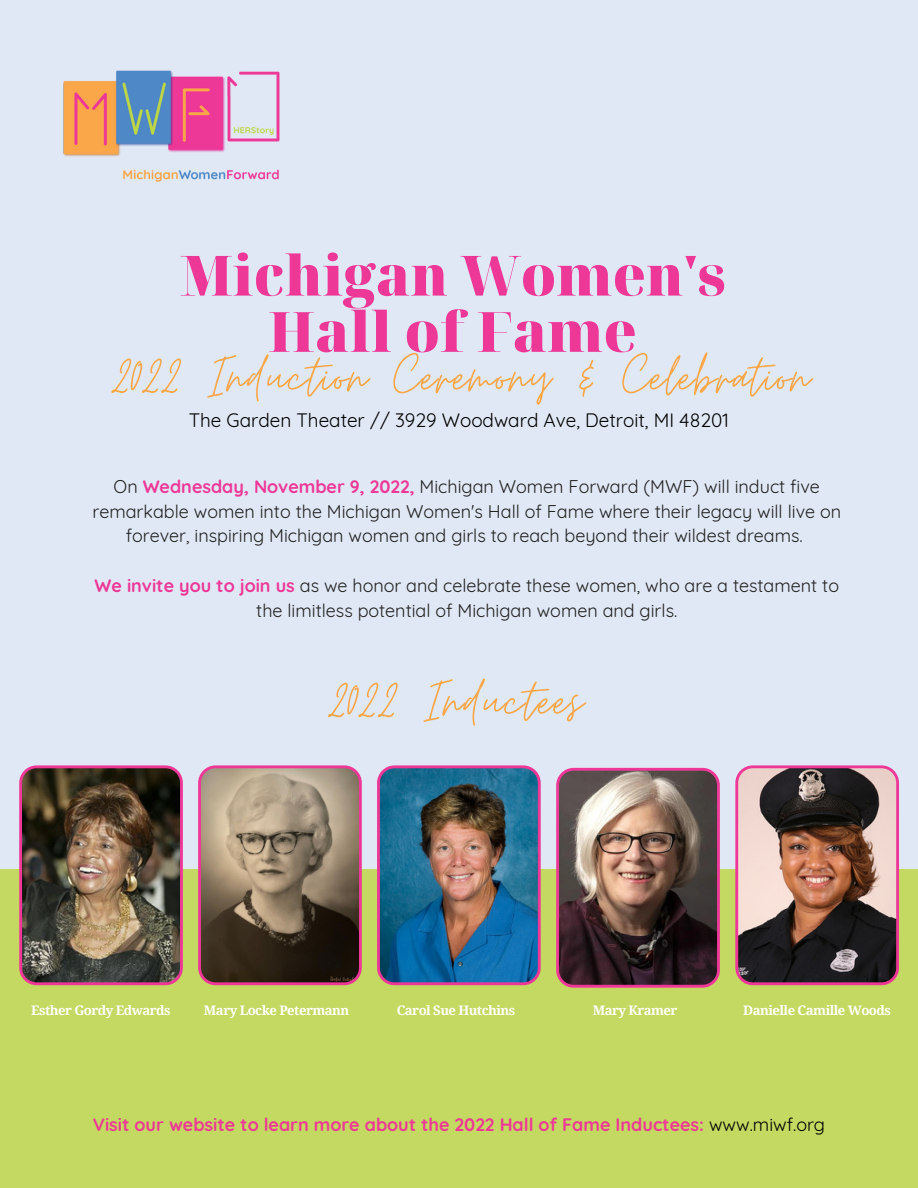
<style>
.page{position:relative;width:918px;height:1188px;background:#e0e8f5}
.page>*{position:absolute;margin:0;border:0;box-sizing:border-box;transform-origin:0 0}
.t1{font:63.3px "Moon Time";letter-spacing:.015em;color:#faa74a}
.t2{font:63.15px "Moon Time";letter-spacing:.015em;color:#faa74a}
.t3{font:900 55.5px/56.2px "Noto Serif Display";color:#ee3897;text-align:center}
.t4{font:18.9px "Quicksand";color:#000}
.t5{font:18px/24.8px "Quicksand";color:#222;text-align:center}
.t6{font:700 18px "Quicksand";color:#ee3897}
.t7{font:700 13.2px "Noto Serif";letter-spacing:-.04em;color:#fff}
.s1{font-size:88.5px}
.s2{font-weight:700;color:#ee3897}
.s3{font-size:88.8px}
.s4{font-weight:400;color:#000}
</style>
<div class="page">
<img style="left:63px;top:70px;width:217px;height:112px">
<div style="left:0;top:869px;width:918px;height:319px;background:#c3d961"></div>
<svg style="left:198px;top:765px;width:164px;height:220px;background:#836b5d"></svg>
<img style="left:377px;top:765px;width:164px;height:220px">
<img style="left:556px;top:768px;width:164px;height:220px">
<img style="left:735px;top:765px;width:164px;height:220px">
<img style="left:19px;top:765px;width:164px;height:220px">
<h3 class="t3" style="left:180px;top:246px;width:548px">Michigan Women's<br>Hall of Fame</h3>
<h2 class="t2" style="left:108px;top:339px;width:704px"><span class="s1">2022</span> Induction Ceremony &amp; Celebration</h2>
<p class="t4" style="left:189px;top:408px;width:542px">The Garden Theater // 3929 Woodward Ave, Detroit, MI 48201</p>
<p class="t5" style="left:92px;top:474px;width:750px">On <span class="s2">Wednesday, November 9, 2022,</span> Michigan Women Forward (MWF) will induct five remarkable women into the Michigan Women's Hall of Fame where their legacy will live on forever, inspiring Michigan women and girls to reach beyond their wildest dreams.</p>
<p class="t5" style="left:95px;top:573px;width:746px"><span class="s2">We invite you to join us</span> as we honor and celebrate these women, who are a testament to the limitless potential of Michigan women and girls.</p>
<h1 class="t1" style="left:324px;top:663px;width:260px"><span class="s3">2022</span> Inductees</h1>
<p class="t7" style="left:31px;top:1001px;width:141px">Esther Gordy Edwards</p>
<p class="t7" style="left:204px;top:1001px;width:147px">Mary Locke Petermann</p>
<p class="t7" style="left:397px;top:1001px;width:120px">Carol Sue Hutchins</p>
<p class="t7" style="left:593px;top:1001px;width:86px">Mary Kramer</p>
<p class="t7" style="left:743px;top:1001px;width:149px">Danielle Camille Woods</p>
<p class="t6" style="left:93px;top:1113px;width:734px">Visit our website to learn more about the 2022 Hall of Fame Inductees: <span class="s4">www.miwf.org</span></p>
</div>
